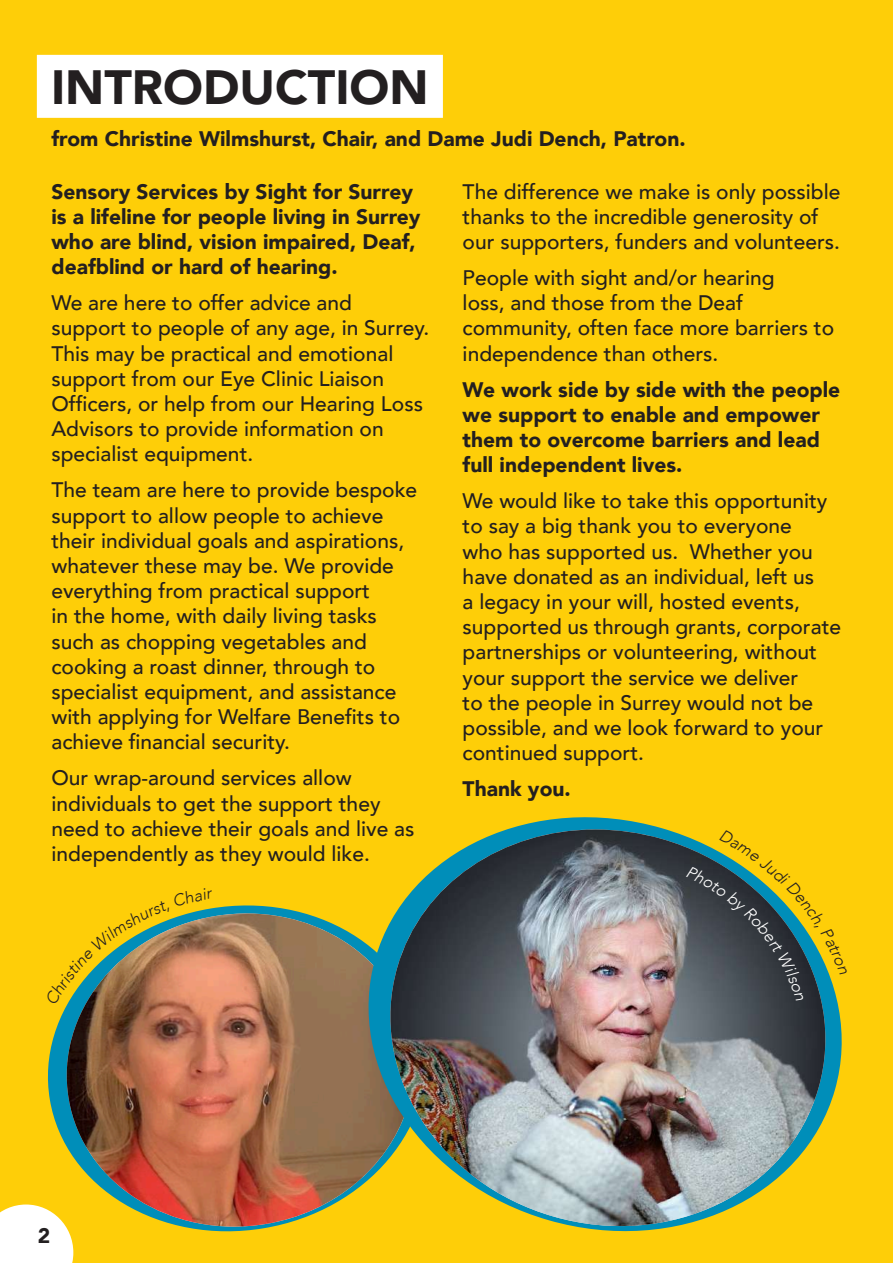
<style>
.page{position:relative;width:893px;height:1263px;background:#fece08}
.page>*{position:absolute;margin:0;border:0;box-sizing:border-box;transform-origin:0 0}
.t1{font:900 48px "Avenir";color:#231f20}
.t2{font:500 21px/25.2px "Avenir";color:#231f20}
.t3{font:900 21px/25.2px "Avenir";color:#231f20}
</style>
<div class="page">
<div style="left:0;top:1204px;width:73px;height:59px;background:#fff"></div>
<div style="left:37px;top:55px;width:406px;height:63px;background:#fff"></div>
<svg style="left:35px;top:1036px;width:38px;height:209px"></svg>
<svg style="left:54px;top:905px;width:249px;height:335px"></svg>
<img style="left:63px;top:913px;width:281px;height:327px">
<svg style="left:344px;top:929px;width:23px;height:269px;background:#8e7855"></svg>
<svg style="left:508px;top:817px;width:156px;height:12px;fill:#008eb9"></svg>
<img style="left:367px;top:829px;width:319px;height:403px">
<svg style="left:54px;top:905px;width:159px;height:100px"></svg>
<svg style="left:686px;top:836px;width:156px;height:388px"></svg>
<h1 class="t1" style="left:51px;top:46px;width:379px">INTRODUCTION</h1>
<p class="t3" style="left:51px;top:126px;width:636px">from Christine Wilmshurst, Chair, and Dame Judi Dench, Patron.</p>
<p class="t3" style="left:51px;top:178px;width:371px">Sensory Services by Sight for Surrey is a lifeline for people living in Surrey who are blind, vision impaired, Deaf, deafblind or hard of hearing.</p>
<p class="t2" style="left:51px;top:289px;width:379px">We are here to offer advice and support to people of any age, in Surrey.<br>This may be practical and emotional support from our Eye Clinic Liaison Officers, or help from our Hearing Loss Advisors to provide information on specialist equipment.</p>
<p class="t2" style="left:51px;top:476px;width:367px">The team are here to provide bespoke support to allow people to achieve their individual goals and aspirations, whatever these may be. We provide everything from practical support<br>in the home, with daily living tasks such as chopping vegetables and cooking a roast dinner, through to specialist equipment, and assistance with applying for Welfare Benefits to achieve financial security.</p>
<p class="t2" style="left:51px;top:764px;width:364px">Our wrap-around services allow individuals to get the support they need to achieve their goals and live as independently as they would like.</p>
<p class="t2" style="left:463px;top:177px;width:379px">The difference we make is only possible thanks to the incredible generosity of our supporters, funders and volunteers.</p>
<p class="t2" style="left:463px;top:264px;width:373px">People with sight and/or hearing<br>loss, and those from the Deaf community, often face more barriers to independence than others.</p>
<p class="t3" style="left:463px;top:376px;width:379px">We work side by side with the people we support to enable and empower them to overcome barriers and lead full independent lives.</p>
<p class="t2" style="left:463px;top:487px;width:380px">We would like to take this opportunity to say a big thank you to everyone<br>who has supported us. Whether you have donated as an individual, left us<br>a legacy in your will, hosted events, supported us through grants, corporate partnerships or volunteering, without your support the service we deliver<br>to the people in Surrey would not be possible, and we look forward to your continued support.</p>
<p class="t3" style="left:463px;top:776px;width:110px">Thank you.</p>
<p class="t3" style="left:38px;top:1222px;width:14px">2</p>
</div>
